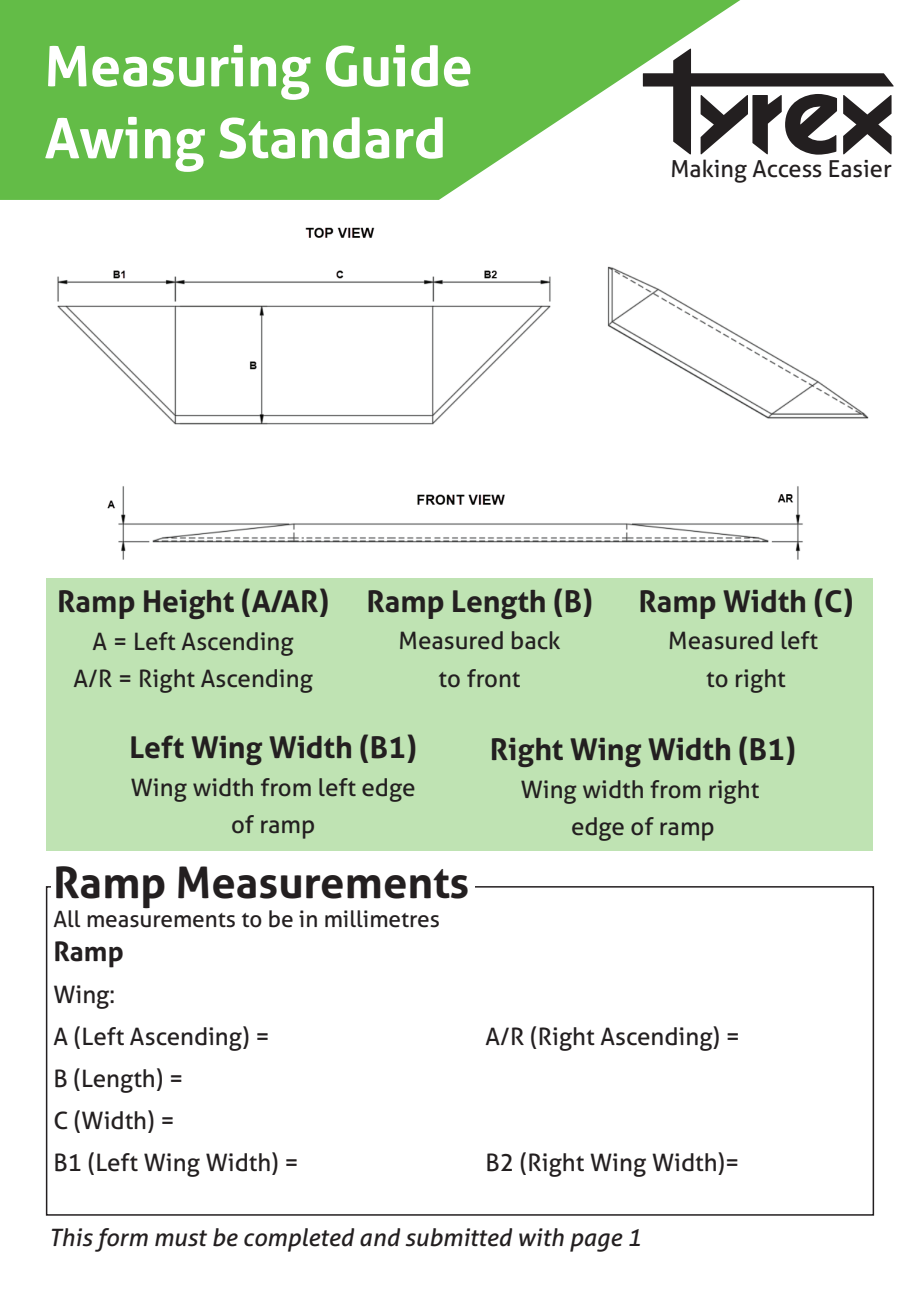
<style>
.page{position:relative;width:920px;height:1290px;background:#fff}
.page>*{position:absolute;margin:0;border:0;box-sizing:border-box;transform-origin:0 0}
.t1{font:700 55.5px/72px "Aller";color:#fff}
.t2{font:700 43.5px "Aller";color:#231f20}
.t3{font:700 30px "Aller";color:#231f20}
.t4{font:700 27px "Aller";color:#231f20}
.t5{font:24px/37.5px "Aller";color:#231f20;text-align:center}
.t6{font:italic 24px "Aller";color:#231f20}
.t7{font:23.4px "Aller";color:#231f20}
.t8{font:22.5px "Aller";color:#231f20}
</style>
<div class="page">
<svg style="left:1px;top:0;width:893px;height:200px;fill:#63bc47"></svg>
<div style="left:47px;top:579px;width:826px;height:272px;background:#bfe3b3"></div>
<div style="left:46px;top:886px;width:828px;height:330px;background:#fff;border:2px solid #231f20"></div>
<div style="left:52px;top:859px;width:423px;height:51px;background:#fff"></div>
<img style="left:57px;top:227px;width:812px;height:333px">
<h1 class="t1" style="left:45px;top:30px;width:430px">Measuring Guide<br>Awing Standard</h1>
<p class="t7" style="left:670px;top:154px;width:223px">Making Access Easier</p>
<p class="t3" style="left:57px;top:582px;width:273px">Ramp Height (A/AR)</p>
<p class="t5" style="left:73px;top:622px;width:241px">A = Left Ascending<br>A/R = Right Ascending</p>
<p class="t3" style="left:366px;top:582px;width:228px">Ramp Length (B)</p>
<p class="t5" style="left:399px;top:622px;width:164px">Measured back to front</p>
<p class="t3" style="left:639px;top:582px;width:216px">Ramp Width (C)</p>
<p class="t5" style="left:668px;top:622px;width:151px">Measured left to right</p>
<p class="t3" style="left:129px;top:728px;width:289px">Left Wing Width (B1)</p>
<p class="t5" style="left:131px;top:768px;width:286px">Wing width from left edge of ramp</p>
<h2 class="t2" style="left:53px;top:854px;width:418px">Ramp Measurements</h2>
<p class="t8" style="left:53px;top:904px;width:388px">All measurements to be in millimetres</p>
<p class="t4" style="left:53px;top:934px;width:72px">Ramp</p>
<p class="t5" style="left:53px;top:973px;width:218px;line-height:42px;text-align:left">Wing:<br>A (Left Ascending) =</p>
<p class="t5" style="left:53px;top:1057px;width:247px;line-height:42px;text-align:left">B (Length) =<br>C (Width) =<br>B1 (Left Wing Width) =</p>
<p class="t3" style="left:490px;top:730px;width:307px">Right Wing Width (B1)</p>
<p class="t5" style="left:521px;top:770px;width:240px">Wing width from right edge of ramp</p>
<p class="t5" style="left:485px;top:1017px;width:256px">A/R (Right Ascending) =</p>
<p class="t5" style="left:485px;top:1143px;width:256px">B2 (Right Wing Width)=</p>
<p class="t6" style="left:49px;top:1222px;width:594px">This form must be completed and submitted with page 1</p>
</div>
